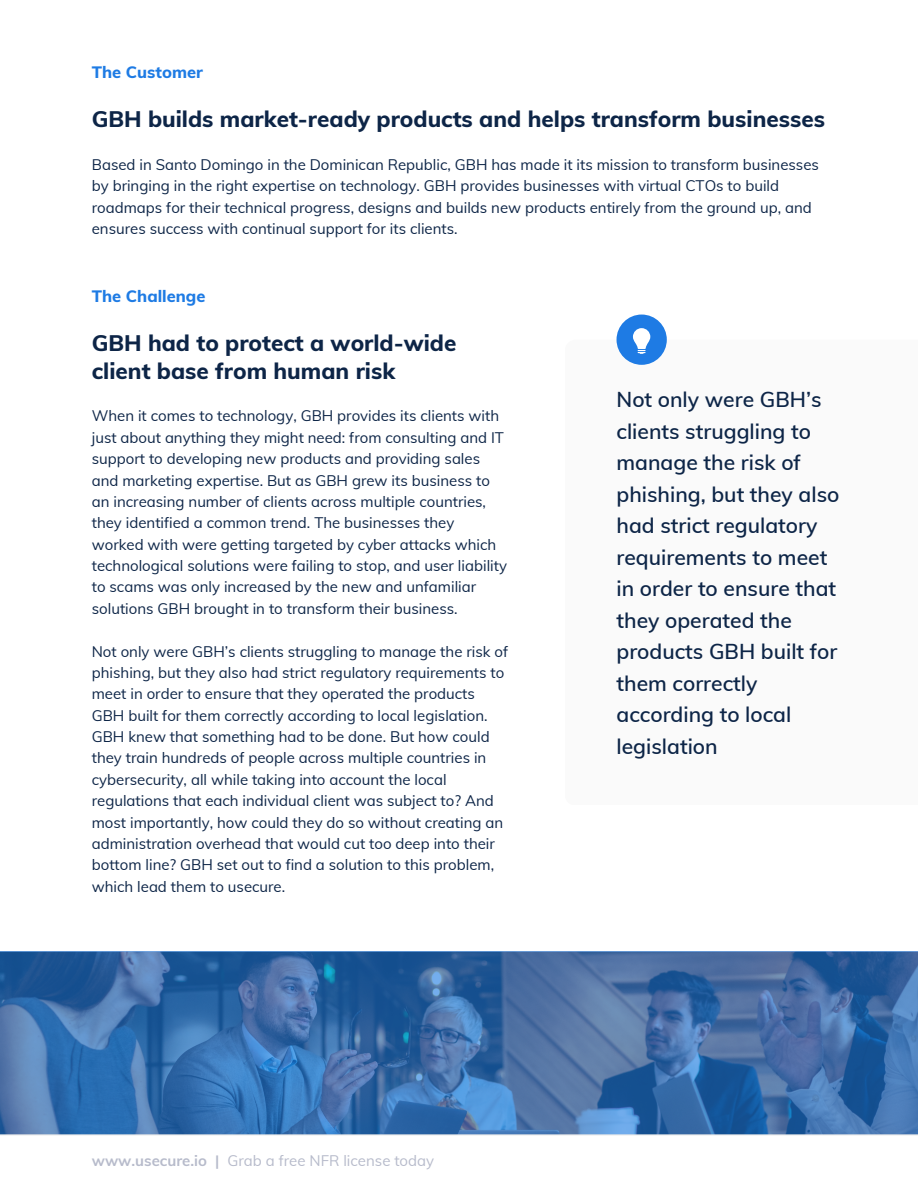
<style>
.page{position:relative;width:918px;height:1188px;background:#fff}
.page>*{position:absolute;margin:0;border:0;box-sizing:border-box;transform-origin:0 0}
.t1{font:800 22.5px/28.2px "Muli";color:#0d2547}
.t2{font:600 21.15px/31.5px "Muli";color:#0d2547}
.t3{font:800 16.5px "Muli";color:#1e7be4}
.t4{font:15px/21.3px "Muli";color:#0d2547}
.t5{font:15px "Muli";color:#b7bbcb}
.t6{font:700 15px "Muli";color:#b7bbcb}
</style>
<div class="page">
<svg style="left:0;top:952px;width:918px;height:182px;background:#3c6da8"></svg>
<hr style="left:0;top:1134px;width:918px;height:1px;background:#e9e9e9">
<div style="left:617px;top:315px;width:50px;height:50px;background:#1e7be4;border-radius:50%"></div>
<svg style="left:633px;top:328px;width:17px;height:25px"></svg>
<h2 class="t3" style="left:92px;top:62px;width:113px">The Customer</h2>
<h1 class="t1" style="left:92px;top:105px;width:735px">GBH builds market-ready products and helps transform businesses</h1>
<p class="t4" style="left:92px;top:154px;width:729px">Based in Santo Domingo in the Dominican Republic, GBH has made it its mission to transform businesses by bringing in the right expertise on technology. GBH provides businesses with virtual CTOs to build roadmaps for their technical progress, designs and builds new products entirely from the ground up, and ensures success with continual support for its clients.</p>
<h1 class="t3" style="left:92px;top:285px;width:115px">The Challenge</h1>
<p class="t1" style="left:92px;top:328px;width:366px">GBH had to protect a world-wide client base from human risk</p>
<p class="t4" style="left:92px;top:405px;width:417px">When it comes to technology, GBH provides its clients with just about anything they might need: from consulting and IT support to developing new products and providing sales and marketing expertise. But as GBH grew its business to an increasing number of clients across multiple countries, they identified a common trend. The businesses they worked with were getting targeted by cyber attacks which technological solutions were failing to stop, and user liability to scams was only increased by the new and unfamiliar solutions GBH brought in to transform their business.</p>
<p class="t4" style="left:92px;top:640px;width:418px">Not only were GBH’s clients struggling to manage the risk of phishing, but they also had strict regulatory requirements to meet in order to ensure that they operated the products GBH built for them correctly according to local legislation.<br>GBH knew that something had to be done. But how could they train hundreds of people across multiple countries in cybersecurity, all while taking into account the local regulations that each individual client was subject to? And most importantly, how could they do so without creating an administration overhead that would cut too deep into their bottom line? GBH set out to find a solution to this problem, which lead them to usecure.</p>
<h2 class="t6" style="left:92px;top:1151px;width:129px">www.usecure.io |</h2>
<h1 class="t5" style="left:228px;top:1151px;width:208px">Grab a free NFR license today</h1>
<p class="t2" style="left:617px;top:384px;width:224px">Not only were GBH’s clients struggling to manage the risk of phishing, but they also had strict regulatory requirements to meet in order to ensure that they operated the products GBH built for them correctly according to local legislation</p>
</div>
